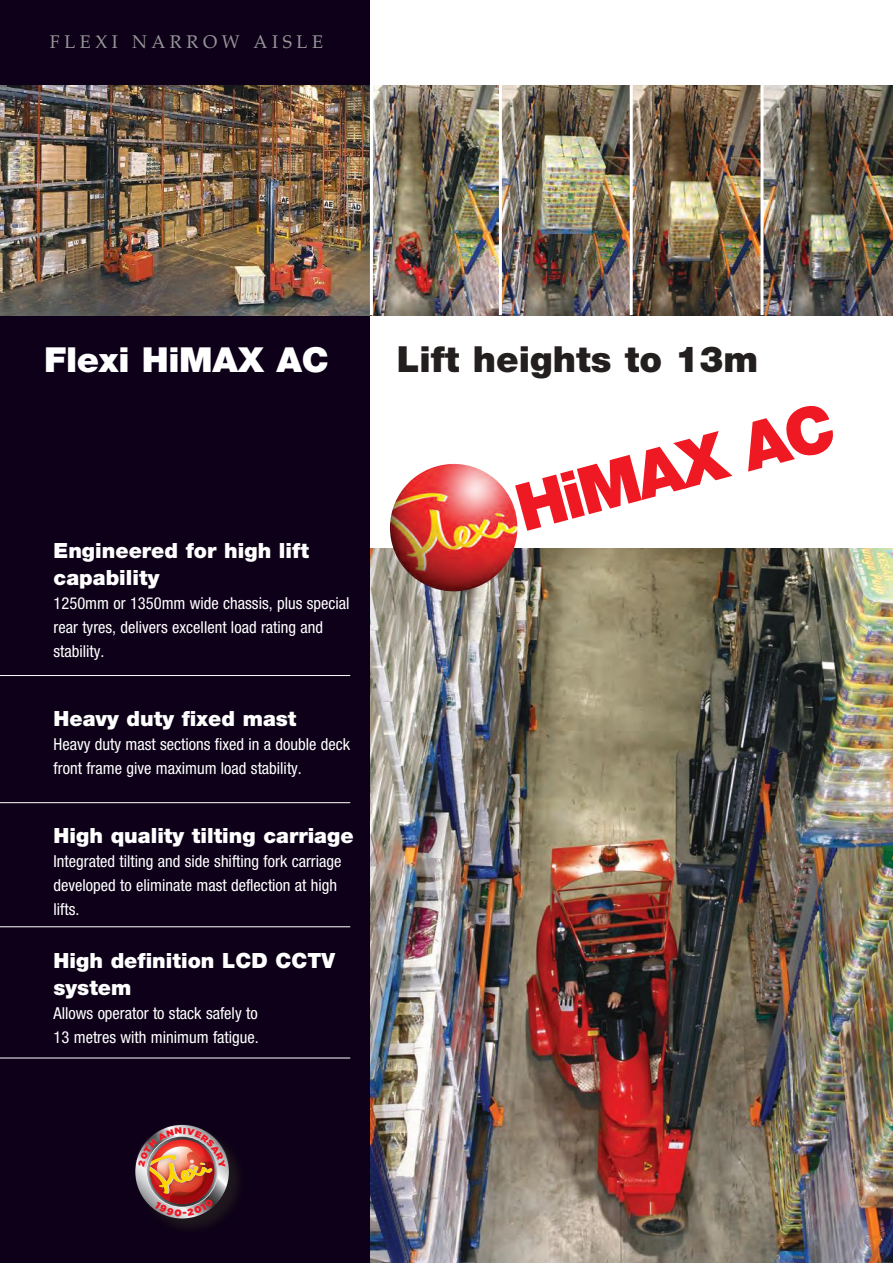
<style>
.page{position:relative;width:893px;height:1263px;background:#fff}
.page>*{position:absolute;margin:0;border:0;box-sizing:border-box;transform-origin:0 0}
.t1{font:900 65.7px "Helvetica Neue LT Std";color:#ef1923}
.t2{font:900 36px "Helvetica Neue LT Std";color:#241f1f}
.t3{font:900 34.5px "Helvetica Neue LT Std";letter-spacing:-.01em;color:#fff}
.t4{font:900 21px/27px "Helvetica Neue LT Std";color:#fff}
.t5{font:18px "Palatino";letter-spacing:.25em;color:#969698}
.t6{font:condensed 16.5px/24px "Helvetica Neue LT Std";color:#fff}
</style>
<div class="page">
<img style="left:370px;top:549px;width:523px;height:714px">
<div style="left:0;top:0;width:370px;height:1263px;background:#0d0018"></div>
<hr style="left:0;top:675px;width:350px;height:1px;background:#fff">
<hr style="left:0;top:802px;width:350px;height:1px;background:#fff">
<hr style="left:0;top:926px;width:350px;height:1px;background:#fff">
<hr style="left:0;top:1058px;width:350px;height:1px;background:#fff">
<img style="left:373px;top:85px;width:126px;height:230px">
<img style="left:502px;top:85px;width:128px;height:230px">
<img style="left:633px;top:85px;width:127px;height:230px">
<img style="left:763px;top:85px;width:130px;height:230px">
<img style="left:390px;top:464px;width:127px;height:127px;border-radius:64px">
<img style="left:0;top:85px;width:370px;height:230px">
<div style="left:135px;top:1124px;width:112px;height:112px;background:#241f1f;opacity:.75"></div>
<img style="left:135px;top:1124px;width:99px;height:94px">
<img style="left:137px;top:1128px;width:91px;height:89px">
<p class="t5" style="left:50px;top:27px;width:275px">FLEXI NARROW AISLE</p>
<h3 class="t3" style="left:44px;top:339px;width:286px">Flexi HiMAX AC</h3>
<p class="t4" style="left:54px;top:537px;width:257px">Engineered for high lift capability</p>
<p class="t6" style="left:54px;top:591px;width:297px">1250mm or 1350mm wide chassis, plus special rear tyres, delivers excellent load rating and stability.</p>
<p class="t4" style="left:54px;top:705px;width:244px">Heavy duty fixed mast</p>
<p class="t6" style="left:54px;top:732px;width:298px">Heavy duty mast sections fixed in a double deck front frame give maximum load stability.</p>
<p class="t4" style="left:54px;top:822px;width:302px">High quality tilting carriage</p>
<p class="t6" style="left:54px;top:849px;width:289px">Integrated tilting and side shifting fork carriage developed to eliminate mast deflection at high lifts.</p>
<p class="t4" style="left:54px;top:947px;width:283px">High definition LCD CCTV system</p>
<p class="t6" style="left:54px;top:1001px;width:207px">Allows operator to stack safely to<br>13 metres with minimum fatigue.</p>
<h2 class="t2" style="left:397px;top:338px;width:363px">Lift heights to 13m</h2>
<h1 class="t1" style="left:507px;top:471px;width:328px;rotate:-15deg">HiMAX AC</h1>
</div>
